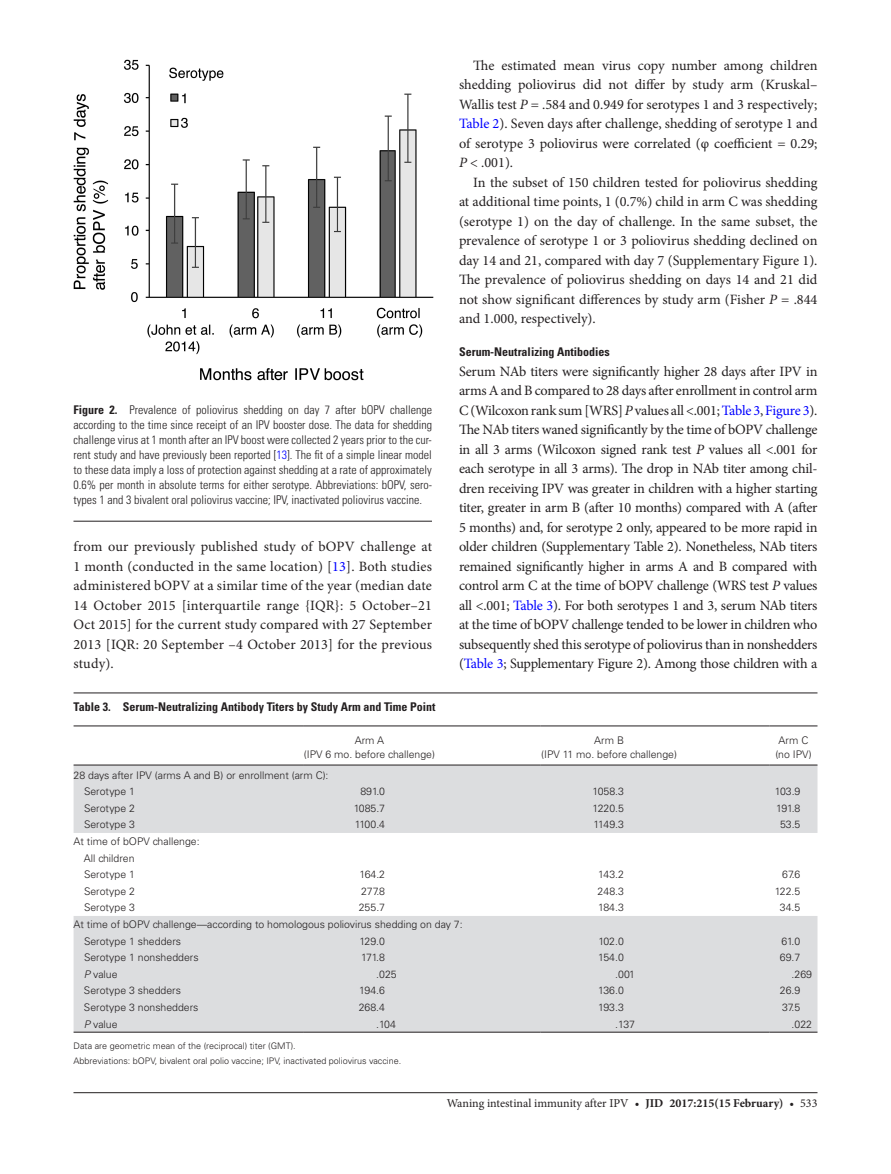
<style>
.page{position:relative;width:891px;height:1174px;background:#fff}
.page>*{position:absolute;margin:0;border:0;box-sizing:border-box;transform-origin:0 0}
.t1{font:14.25px/19.5px "Minion Pro";color:#231f20;text-align:justify}
.t2{font:300 condensed 12px/15px "Univers LT Std";color:#231f20;text-align:justify}
.t3{font:700 condensed 12px "Univers LT Std";color:#231f20}
.t4{font:12px "Minion Pro";color:#231f20}
.t5{font:300 10.5px/16.6px "Univers LT Std";color:#231f20;text-align:center}
.t6{font:300 9px/15px "Univers LT Std";color:#231f20}
.s1{font-weight:700}
.s2{color:#00f}
.s3{font-style:italic}
</style>
<div class="page">
<hr style="left:73px;top:1092px;width:744px;height:1px;background:#231f20">
<hr style="left:73px;top:521px;width:359px;height:1px;background:#231f20">
<img style="left:73px;top:59px;width:360px;height:322px">
<hr style="left:74px;top:693px;width:743px;height:1px;background:#231f20">
<svg style="left:74px;top:765px;width:744px;height:267px;fill:#dcdddf"></svg>
<hr style="left:74px;top:726px;width:230px;height:1px;background:#231f20">
<hr style="left:74px;top:765px;width:230px;height:1px;background:#231f20">
<hr style="left:304px;top:765px;width:236px;height:1px;background:#231f20">
<hr style="left:540px;top:765px;width:229px;height:1px;background:#231f20">
<hr style="left:770px;top:765px;width:48px;height:1px;background:#231f20">
<hr style="left:304px;top:726px;width:236px;height:1px;background:#231f20">
<hr style="left:540px;top:726px;width:229px;height:1px;background:#231f20">
<hr style="left:770px;top:726px;width:48px;height:1px;background:#231f20">
<hr style="left:74px;top:1032px;width:230px;height:1px;background:#231f20">
<hr style="left:304px;top:1032px;width:236px;height:1px;background:#231f20">
<hr style="left:540px;top:1032px;width:229px;height:1px;background:#231f20">
<hr style="left:770px;top:1032px;width:48px;height:1px;background:#231f20">
<p class="t2" style="left:73px;top:402px;width:360px"><span class="s1">Figure 2.</span> Prevalence of poliovirus shedding on day 7 after bOPV challenge according to the time since receipt of an IPV booster dose. The data for shedding challenge virus at 1 month after an IPV boost were collected 2 years prior to the cur&shy;rent study and have previously been reported [<span class="s2">13</span>]. The fit of a simple linear model to these data imply a loss of protection against shedding at a rate of approximately 0.6% per month in absolute terms for either serotype. Abbreviations: bOPV, sero&shy;types 1 and 3 bivalent oral poliovirus vaccine; IPV, inactivated poliovirus vaccine.</p>
<p class="t1" style="left:73px;top:537px;width:360px">from our previously published study of bOPV challenge at 1 month (conducted in the same location) [<span class="s2">13</span>]. Both studies administered bOPV at a similar time of the year (median date 14 October 2015 [interquartile range {IQR}: 5 October–21<br>Oct 2015] for the current study compared with 27 September 2013 [IQR: 20 September –4 October 2013] for the previous study).</p>
<p class="t1" style="left:459px;top:55px;width:360px;text-indent:14px">The estimated mean virus copy number among children shedding poliovirus did not differ by study arm (Kruskal– Wallis test <span class="s3">P</span> = .584 and 0.949 for serotypes 1 and 3 respectively; <span class="s2">Table 2</span>). Seven days after challenge, shedding of serotype 1 and of serotype 3 poliovirus were correlated (φ coefficient = 0.29; <span class="s3">P</span> &lt; .001).</p>
<p class="t1" style="left:459px;top:172px;width:360px;text-indent:14px">In the subset of 150 children tested for poliovirus shedding at additional time points, 1 (0.7%) child in arm C was shedding (serotype 1) on the day of challenge. In the same subset, the prevalence of serotype 1 or 3 poliovirus shedding declined on day 14 and 21, compared with day 7 (Supplementary Figure 1).<br>The prevalence of poliovirus shedding on days 14 and 21 did not show significant differences by study arm (Fisher <span class="s3">P</span> = .844 and 1.000, respectively).</p>
<p class="t3" style="left:459px;top:344px;width:152px">Serum-Neutralizing Antibodies</p>
<p class="t1" style="left:459px;top:361px;width:360px">Serum NAb titers were significantly higher 28 days after IPV in arms A and B compared to 28 days after enrollment in control arm C (Wilcoxon rank sum [WRS] <span class="s3">P</span> values all &lt;.001; <span class="s2">Table 3</span>, <span class="s2">Figure 3</span>).<br>The NAb titers waned significantly by the time of bOPV challenge in all 3 arms (Wilcoxon signed rank test <span class="s3">P</span> values all &lt;.001 for each serotype in all 3 arms). The drop in NAb titer among chil&shy;dren receiving IPV was greater in children with a higher starting titer, greater in arm B (after 10 months) compared with A (after 5 months) and, for serotype 2 only, appeared to be more rapid in older children (Supplementary Table 2). Nonetheless, NAb titers remained significantly higher in arms A and B compared with control arm C at the time of bOPV challenge (WRS test <span class="s3">P</span> values all &lt;.001; <span class="s2">Table 3</span>). For both serotypes 1 and 3, serum NAb titers at the time of bOPV challenge tended to be lower in children who subsequently shed this serotype of poliovirus than in nonshedders (<span class="s2">Table 3</span>; Supplementary Figure 2). Among those children with a</p>
<p class="t3" style="left:74px;top:699px;width:363px">Table 3. Serum-Neutralizing Antibody Titers by Study Arm and Time Point</p>
<p class="t5" style="left:304px;top:734px;width:133px;line-height:13.5px">Arm A<br>(IPV 6 mo. before challenge)</p>
<p class="t5" style="left:541px;top:734px;width:137px;line-height:13.5px">Arm B<br>(IPV 11 mo. before challenge)</p>
<p class="t5" style="left:775px;top:734px;width:38px;line-height:13.5px">Arm C (no IPV)</p>
<p class="t5" style="left:84px;top:767px;width:246px;text-align:left;text-indent:-10px">28 days after IPV (arms A and B) or enrollment (arm C):<br>Serotype 1</p>
<p class="t5" style="left:360px;top:783px;width:26px">891.0</p>
<p class="t5" style="left:593px;top:783px;width:33px">1058.3</p>
<p class="t5" style="left:775px;top:783px;width:27px">103.9</p>
<p class="t5" style="left:84px;top:800px;width:52px">Serotype 2</p>
<p class="t5" style="left:354px;top:800px;width:33px">1085.7</p>
<p class="t5" style="left:592px;top:800px;width:33px">1220.5</p>
<p class="t5" style="left:776px;top:800px;width:26px">191.8</p>
<p class="t5" style="left:84px;top:816px;width:52px">Serotype 3</p>
<p class="t5" style="left:355px;top:816px;width:32px">1100.4</p>
<p class="t5" style="left:594px;top:816px;width:32px">1149.3</p>
<p class="t5" style="left:780px;top:816px;width:22px">53.5</p>
<p class="t5" style="left:84px;top:833px;width:117px;text-align:left;text-indent:-10px">At time of bOPV challenge:<br>All children<br>Serotype 1</p>
<p class="t5" style="left:359px;top:866px;width:27px">164.2</p>
<p class="t5" style="left:598px;top:866px;width:27px">143.2</p>
<p class="t5" style="left:782px;top:866px;width:20px">67.6</p>
<p class="t5" style="left:84px;top:883px;width:52px">Serotype 2</p>
<p class="t5" style="left:361px;top:883px;width:26px">277.8</p>
<p class="t5" style="left:598px;top:883px;width:28px">248.3</p>
<p class="t5" style="left:775px;top:883px;width:27px">122.5</p>
<p class="t5" style="left:84px;top:899px;width:52px">Serotype 3</p>
<p class="t5" style="left:359px;top:899px;width:28px">255.7</p>
<p class="t5" style="left:598px;top:899px;width:27px">184.3</p>
<p class="t5" style="left:780px;top:899px;width:22px">34.5</p>
<p class="t5" style="left:84px;top:916px;width:380px;text-align:left;text-indent:-10px">At time of bOPV challenge—according to homologous poliovirus shedding on day 7:<br>Serotype 1 shedders</p>
<p class="t5" style="left:359px;top:933px;width:27px">129.0</p>
<p class="t5" style="left:598px;top:933px;width:27px">102.0</p>
<p class="t5" style="left:781px;top:933px;width:20px">61.0</p>
<p class="t5" style="left:84px;top:949px;width:116px">Serotype 1 nonshedders</p>
<p class="t5" style="left:361px;top:949px;width:26px">171.8</p>
<p class="t5" style="left:598px;top:949px;width:27px">154.0</p>
<p class="t5" style="left:780px;top:949px;width:22px">69.7</p>
<p class="t5" style="left:84px;top:966px;width:35px"><span class="s3">P</span> value</p>
<p class="t5" style="left:376px;top:966px;width:22px">.025</p>
<p class="t5" style="left:615px;top:966px;width:21px">.001</p>
<p class="t5" style="left:792px;top:966px;width:22px">.269</p>
<p class="t5" style="left:84px;top:982px;width:99px">Serotype 3 shedders</p>
<p class="t5" style="left:359px;top:982px;width:27px">194.6</p>
<p class="t5" style="left:598px;top:982px;width:27px">136.0</p>
<p class="t5" style="left:780px;top:982px;width:22px">26.9</p>
<p class="t5" style="left:84px;top:999px;width:116px">Serotype 3 nonshedders</p>
<p class="t5" style="left:359px;top:999px;width:28px">268.4</p>
<p class="t5" style="left:598px;top:999px;width:27px">193.3</p>
<p class="t5" style="left:782px;top:999px;width:20px">37.5</p>
<p class="t5" style="left:84px;top:1016px;width:35px"><span class="s3">P</span> value</p>
<p class="t5" style="left:376px;top:1016px;width:21px">.104</p>
<p class="t5" style="left:615px;top:1016px;width:21px">.137</p>
<p class="t5" style="left:792px;top:1016px;width:22px">.022</p>
<p class="t6" style="left:74px;top:1038px;width:329px">Data are geometric mean of the (reciprocal) titer (GMT).<br>Abbreviations: bOPV, bivalent oral polio vaccine; IPV, inactivated poliovirus vaccine.</p>
<p class="t4" style="left:447px;top:1095px;width:372px">Waning intestinal immunity after IPV • <span class="s1">JID 2017:215(15 February)</span> • 533</p>
</div>
